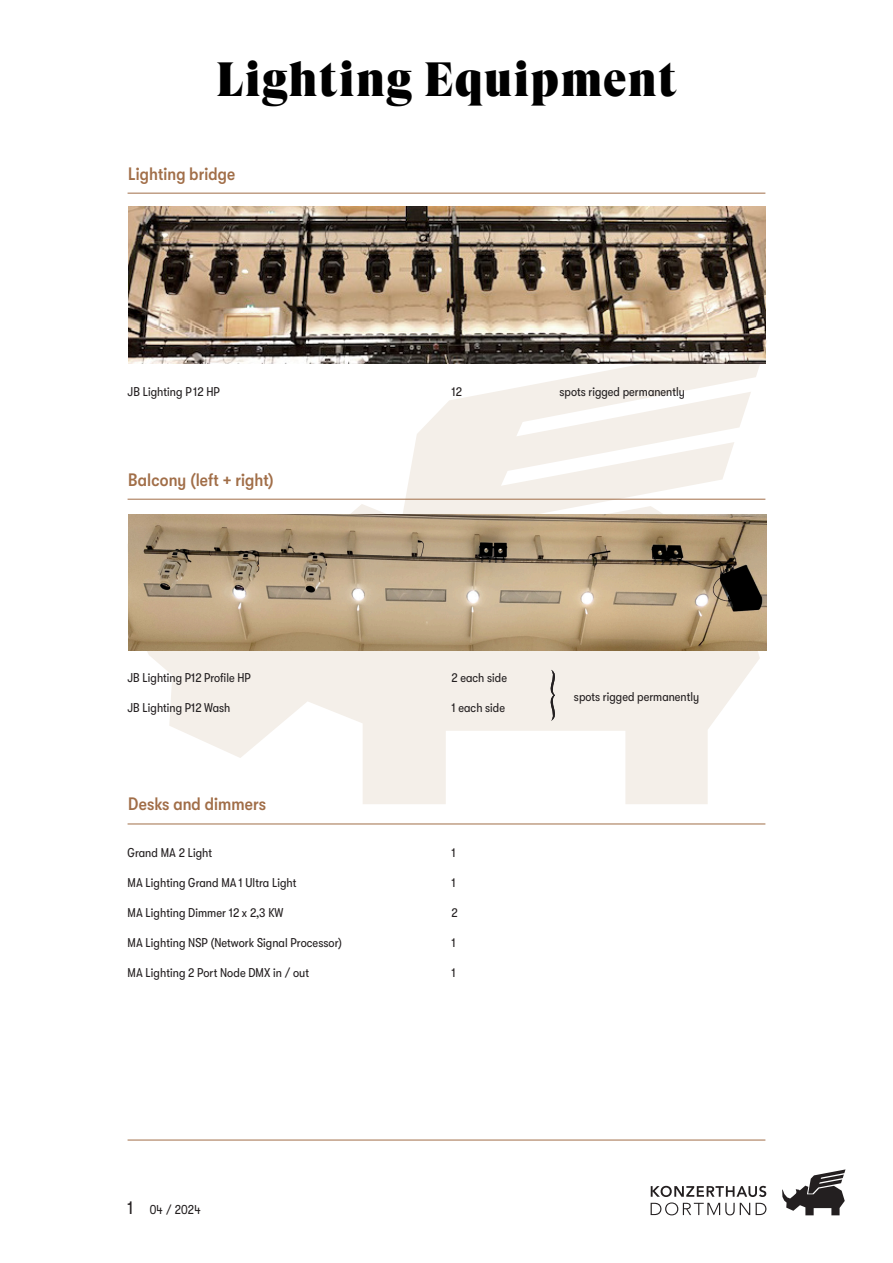
<style>
.page{position:relative;width:893px;height:1263px;background:#fff}
.page>*{position:absolute;margin:0;border:0;box-sizing:border-box;transform-origin:0 0}
.t1{font:48px "GT Super Display Super";letter-spacing:.02em;color:#000}
.t2{font:500 condensed 18px "GT Walsheim";letter-spacing:.005em;color:#a16e48}
.t3{font:condensed 12.75px "GT Walsheim";letter-spacing:.005em;color:#231f20}
.s1{font-size:18px}
</style>
<div class="page">
<svg style="left:128px;top:340px;width:639px;height:464px"></svg>
<img style="left:128px;top:514px;width:638px;height:137px">
<hr style="left:128px;top:193px;width:637px;height:1px;background:#a16e48">
<hr style="left:128px;top:499px;width:637px;height:1px;background:#a16e48">
<svg style="left:782px;top:1169px;width:63px;height:46px"></svg>
<svg style="left:651px;top:1186px;width:115px;height:29px"></svg>
<img style="left:129px;top:206px;width:636px;height:158px">
<hr style="left:128px;top:823px;width:637px;height:1px;background:#a16e48">
<hr style="left:128px;top:1140px;width:637px;height:1px;background:#a16e48">
<svg style="left:545px;top:670px;width:16px;height:51px"></svg>
<h1 class="t1" style="left:216px;top:54px;width:462px">Lighting Equipment</h1>
<h2 class="t2" style="left:128px;top:164px;width:108px">Lighting bridge</h2>
<p class="t3" style="left:128px;top:385px;width:94px">JB Lighting P 12 HP</p>
<p class="t3" style="left:452px;top:385px;width:12px">12</p>
<p class="t3" style="left:560px;top:385px;width:127px">spots rigged permanently</p>
<h2 class="t2" style="left:128px;top:470px;width:147px">Balcony (left + right)</h2>
<p class="t3" style="left:128px;top:670px;width:125px">JB Lighting P12 Profile HP</p>
<p class="t3" style="left:452px;top:670px;width:57px">2 each side</p>
<p class="t3" style="left:128px;top:700px;width:104px">JB Lighting P12 Wash</p>
<p class="t3" style="left:452px;top:700px;width:55px">1 each side</p>
<h2 class="t2" style="left:128px;top:794px;width:139px">Desks and dimmers</h2>
<p class="t3" style="left:128px;top:846px;width:86px">Grand MA 2 Light</p>
<p class="t3" style="left:452px;top:846px;width:6px">1</p>
<p class="t3" style="left:128px;top:876px;width:171px">MA Lighting Grand MA 1 Ultra Light</p>
<p class="t3" style="left:452px;top:876px;width:6px">1</p>
<p class="t3" style="left:128px;top:906px;width:157px">MA Lighting Dimmer 12 x 2,3 KW</p>
<p class="t3" style="left:452px;top:906px;width:8px">2</p>
<p class="t3" style="left:128px;top:936px;width:216px">MA Lighting NSP (Network Signal Processor)</p>
<p class="t3" style="left:452px;top:936px;width:6px">1</p>
<p class="t3" style="left:128px;top:966px;width:183px">MA Lighting 2 Port Node DMX in / out</p>
<p class="t3" style="left:452px;top:966px;width:6px">1</p>
<p class="t3" style="left:574px;top:689px;width:127px">spots rigged permanently</p>
<p class="t3" style="left:128px;top:1203px;width:75px"><span class="s1">1</span> 04 / 2024</p>
</div>
